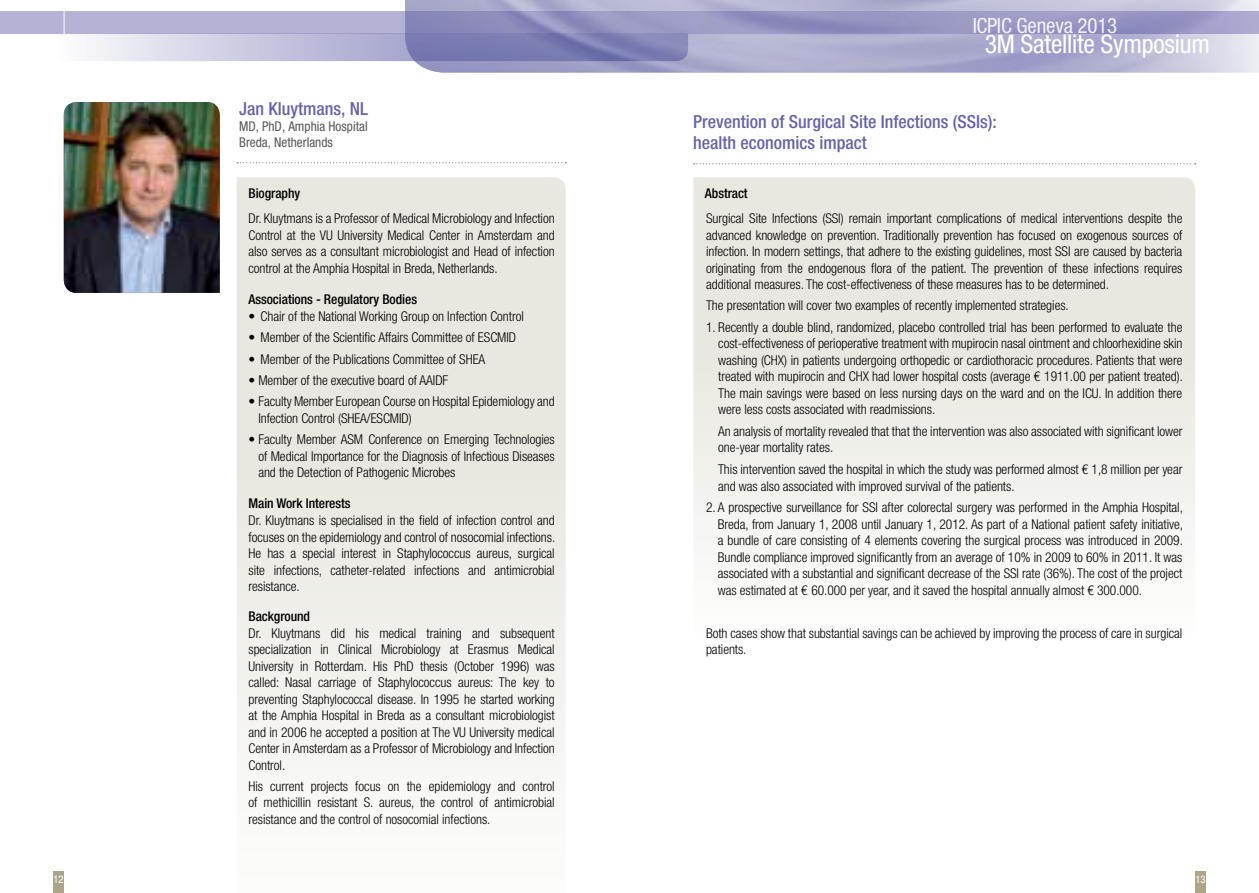
<style>
.page{position:relative;width:1259px;height:893px;background:#fff}
.page>*{position:absolute;margin:0;border:0;box-sizing:border-box;transform-origin:0 0}
.t1{font:condensed 25.65px "Helvetica Neue LT Pro";letter-spacing:-.01em;color:#fff}
.t2{font:condensed 21px "Helvetica Neue LT Pro";letter-spacing:-.01em;color:#fff}
.t3{font:500 condensed 18px/21.6px "Helvetica Neue LT Pro";color:#6664a9}
.t4{font:300 condensed 13.5px/16.5px "Helvetica Neue LT Pro";letter-spacing:-.005em;color:#000;text-align:justify}
.t5{font:500 condensed 13.5px "Helvetica Neue LT Pro";letter-spacing:-.005em;color:#000}
.t6{font:condensed 13.5px/16.2px "Helvetica Neue LT Pro";color:#58595b}
.t7{font:condensed 10.5px "Helvetica Neue LT Pro";color:#fff}
</style>
<div class="page">
<div style="left:53px;top:871px;width:11px;height:22px;background:#aaa687"></div>
<div style="left:1195px;top:871px;width:10px;height:22px;background:#aaa687"></div>
<div style="left:0;top:11px;width:1259px;height:22px;background:#b5b2d6"></div>
<svg style="left:59px;top:33px;width:346px;height:28px"></svg>
<img style="left:405px;top:0;width:854px;height:73px">
<hr style="left:64px;top:0;width:1px;height:65px;background:#fff">
<img style="left:64px;top:102px;width:156px;height:191px">
<svg style="left:237px;top:177px;width:329px;height:607px;fill:#eae9e1"></svg>
<svg style="left:237px;top:162px;width:329px;height:1px"></svg>
<svg style="left:693px;top:177px;width:502px;height:373px;fill:#eae9e1"></svg>
<svg style="left:694px;top:163px;width:501px;height:1px"></svg>
<h3 class="t3" style="left:239px;top:97px;width:130px">Jan Kluytmans, NL</h3>
<p class="t6" style="left:239px;top:118px;width:130px">MD, PhD, Amphia Hospital<br>Breda, Netherlands</p>
<p class="t5" style="left:248px;top:185px;width:53px">Biography</p>
<p class="t4" style="left:248px;top:210px;width:308px">Dr. Kluytmans is a Professor of Medical Microbiology and Infection Control at the VU University Medical Center in Amsterdam and also serves as a consultant microbiologist and Head of infection control at the Amphia Hospital in Breda, Netherlands.</p>
<p class="t5" style="left:248px;top:291px;width:170px">Associations - Regulatory Bodies</p>
<p class="t4" style="left:248px;top:308px;width:277px">• Chair of the National Working Group on Infection Control</p>
<p class="t4" style="left:248px;top:329px;width:269px">• Member of the Scientific Affairs Committee of ESCMID</p>
<p class="t4" style="left:248px;top:350px;width:238px">• Member of the Publications Committee of SHEA</p>
<p class="t4" style="left:248px;top:372px;width:201px">• Member of the executive board of AAIDF</p>
<p class="t4" style="left:258px;top:393px;width:298px;text-indent:-10px">• Faculty Member European Course on Hospital Epidemiology and<br>Infection Control (SHEA/ESCMID)</p>
<p class="t4" style="left:258px;top:431px;width:298px;text-indent:-10px">• Faculty Member ASM Conference on Emerging Technologies of Medical Importance for the Diagnosis of Infectious Diseases and the Detection of Pathogenic Microbes</p>
<p class="t5" style="left:248px;top:495px;width:103px">Main Work Interests</p>
<p class="t4" style="left:248px;top:512px;width:308px">Dr. Kluytmans is specialised in the field of infection control and focuses on the epidemiology and control of nosocomial infections.<br>He has a special interest in Staphylococcus aureus, surgical site infections, catheter-related infections and antimicrobial resistance.</p>
<p class="t5" style="left:248px;top:608px;width:63px">Background</p>
<p class="t4" style="left:248px;top:625px;width:308px">Dr. Kluytmans did his medical training and subsequent specialization in Clinical Microbiology at Erasmus Medical University in Rotterdam. His PhD thesis (October 1996) was called: Nasal carriage of Staphylococcus aureus: The key to preventing Staphylococcal disease. In 1995 he started working at the Amphia Hospital in Breda as a consultant microbiologist and in 2006 he accepted a position at The VU University medical Center in Amsterdam as a Professor of Microbiology and Infection Control.</p>
<p class="t4" style="left:248px;top:778px;width:308px">His current projects focus on the epidemiology and control of methicillin resistant S. aureus, the control of antimicrobial resistance and the control of nosocomial infections.</p>
<h2 class="t2" style="left:972px;top:14px;width:147px">ICPIC Geneva 2013</h2>
<h1 class="t1" style="left:984px;top:29px;width:227px">3M Satellite Symposium</h1>
<h3 class="t3" style="left:693px;top:110px;width:305px">Prevention of Surgical Site Infections (SSIs): health economics impact</h3>
<p class="t5" style="left:705px;top:185px;width:44px">Abstract</p>
<p class="t4" style="left:706px;top:210px;width:478px">Surgical Site Infections (SSI) remain important complications of medical interventions despite the advanced knowledge on prevention. Traditionally prevention has focused on exogenous sources of infection. In modern settings, that adhere to the existing guidelines, most SSI are caused by bacteria originating from the endogenous flora of the patient. The prevention of these infections requires additional measures. The cost-effectiveness of these measures has to be determined.</p>
<p class="t4" style="left:706px;top:297px;width:364px">The presentation will cover two examples of recently implemented strategies.</p>
<p class="t4" style="left:718px;top:319px;width:466px;text-indent:-12px">1. Recently a double blind, randomized, placebo controlled trial has been performed to evaluate the cost-effectiveness of perioperative treatment with mupirocin nasal ointment and chloorhexidine skin washing (CHX) in patients undergoing orthopedic or cardiothoracic procedures. Patients that were treated with mupirocin and CHX had lower hospital costs (average € 1911.00 per patient treated).<br>The main savings were based on less nursing days on the ward and on the ICU. In addition there were less costs associated with readmissions.</p>
<p class="t4" style="left:718px;top:423px;width:466px">An analysis of mortality revealed that that the intervention was also associated with significant lower one-year mortality rates.</p>
<p class="t4" style="left:718px;top:461px;width:466px">This intervention saved the hospital in which the study was performed almost € 1,8 million per year and was also associated with improved survival of the patients.</p>
<p class="t4" style="left:718px;top:499px;width:466px;text-indent:-12px">2. A prospective surveillance for SSI after colorectal surgery was performed in the Amphia Hospital, Breda, from January 1, 2008 until January 1, 2012. As part of a National patient safety initiative, a bundle of care consisting of 4 elements covering the surgical process was introduced in 2009.<br>Bundle compliance improved significantly from an average of 10% in 2009 to 60% in 2011. It was associated with a substantial and significant decrease of the SSI rate (36%). The cost of the project was estimated at € 60.000 per year, and it saved the hospital annually almost € 300.000.</p>
<p class="t4" style="left:706px;top:625px;width:478px">Both cases show that substantial savings can be achieved by improving the process of care in surgical patients.</p>
<p class="t7" style="left:53px;top:873px;width:11px">12</p>
<p class="t7" style="left:1195px;top:873px;width:11px">13</p>
</div>
